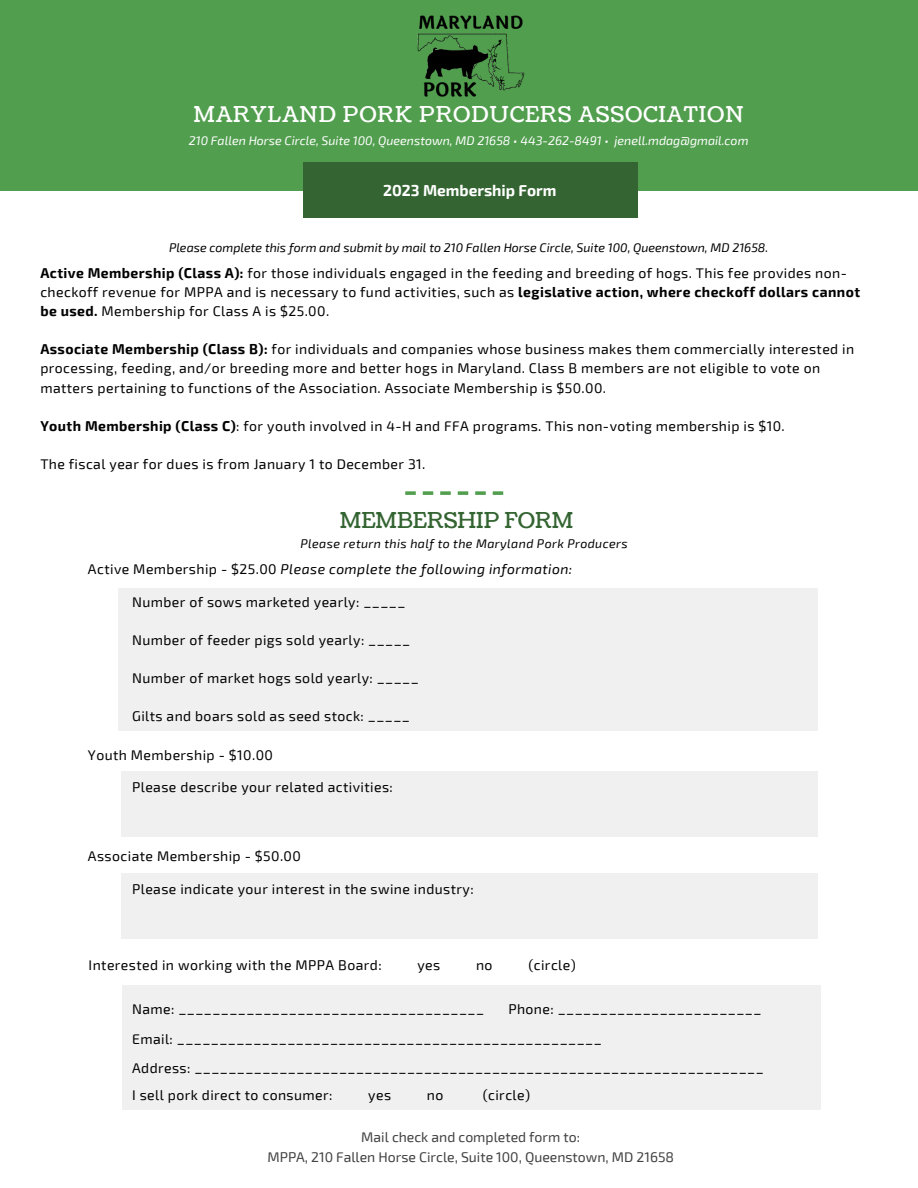
<style>
.page{position:relative;width:918px;height:1188px;background:#fff}
.page>*{position:absolute;margin:0;border:0;box-sizing:border-box;transform-origin:0 0}
.t1{font:21.75px "Coustard";letter-spacing:.04em;color:#fff}
.t2{font:21.75px "Coustard";color:#336431}
.t3{font:700 15.6px "Exo 2";color:#fff}
.t4{font:13.95px/19px "Exo 2";letter-spacing:.03em;color:#000}
.t5{font:13.95px "Exo 2";color:#414141}
.t6{font:italic 13.95px "Exo 2";letter-spacing:.03em;color:#000}
.t7{font:italic 12.45px "Exo 2";color:#000}
.t8{font:italic 12.45px "Exo 2";color:#fff}
.t9{font:italic 12.45px "Exo 2";letter-spacing:.03em;color:#000}
.s1{font-weight:700}
.s2{font-style:normal}
</style>
<div class="page">
<div style="left:0;top:0;width:918px;height:190px;background:#519e4e"></div>
<div style="left:617px;top:162px;width:21px;height:56px;background:#336431"></div>
<div style="left:324px;top:162px;width:293px;height:56px;background:#336431"></div>
<div style="left:304px;top:162px;width:20px;height:56px;background:#336431"></div>
<div style="left:165px;top:588px;width:652px;height:142px;background:#f0f0f0"></div>
<div style="left:118px;top:588px;width:47px;height:142px;background:#f0f0f0"></div>
<div style="left:775px;top:772px;width:43px;height:65px;background:#f0f0f0"></div>
<div style="left:165px;top:772px;width:610px;height:65px;background:#f0f0f0"></div>
<div style="left:121px;top:772px;width:44px;height:65px;background:#f0f0f0"></div>
<svg style="left:405px;top:491px;width:98px;height:4px"></svg>
<img style="left:417px;top:15px;width:108px;height:82px">
<div style="left:775px;top:873px;width:43px;height:65px;background:#f0f0f0"></div>
<div style="left:165px;top:873px;width:610px;height:65px;background:#f0f0f0"></div>
<div style="left:121px;top:873px;width:44px;height:65px;background:#f0f0f0"></div>
<div style="left:122px;top:986px;width:699px;height:124px;background:#f0f0f0"></div>
<p class="t1" style="left:194px;top:100px;width:552px">MARYLAND PORK PRODUCERS ASSOCIATION</p>
<p class="t8" style="left:189px;top:132px;width:561px">210 Fallen Horse Circle, Suite 100, Queenstown, MD 21658 • 443-262-8491 • jenell.mdag@gmail.com</p>
<p class="t3" style="left:383px;top:181px;width:175px">2023 Membership Form</p>
<p class="t7" style="left:169px;top:239px;width:601px">Please complete this form and submit by mail to 210 Fallen Horse Circle, Suite 100, Queenstown, MD 21658.</p>
<p class="t4" style="left:40px;top:263px;width:821px"><span class="s1">Active Membership (Class A):</span> for those individuals engaged in the feeding and breeding of hogs. This fee provides non&shy;checkoff revenue for MPPA and is necessary to fund activities, such as <span class="s1">legislative action, where checkoff dollars cannot be used.</span> Membership for Class A is $25.00.</p>
<p class="t4" style="left:40px;top:339px;width:815px"><span class="s1">Associate Membership (Class B):</span> for individuals and companies whose business makes them commercially interested in processing, feeding, and/or breeding more and better hogs in Maryland. Class B members are not eligible to vote on matters pertaining to functions of the Association. Associate Membership is $50.00.</p>
<p class="t4" style="left:40px;top:416px;width:746px"><span class="s1">Youth Membership (Class C)</span>: for youth involved in 4-H and FFA programs. This non-voting membership is $10.</p>
<p class="t4" style="left:40px;top:454px;width:387px">The fiscal year for dues is from January 1 to December 31.</p>
<p class="t2" style="left:340px;top:506px;width:235px">MEMBERSHIP FORM</p>
<p class="t9" style="left:301px;top:536px;width:329px">Please return this half to the Maryland Pork Producers</p>
<p class="t6" style="left:88px;top:561px;width:486px"><span class="s2">Active Membership - $25.00</span> Please complete the following information:</p>
<p class="t4" style="left:132px;top:592px;width:275px">Number of sows marketed yearly: _____</p>
<p class="t4" style="left:132px;top:630px;width:280px">Number of feeder pigs sold yearly: _____</p>
<p class="t4" style="left:132px;top:668px;width:288px">Number of market hogs sold yearly: _____</p>
<p class="t4" style="left:132px;top:706px;width:279px">Gilts and boars sold as seed stock: _____</p>
<p class="t4" style="left:88px;top:745px;width:186px">Youth Membership - $10.00</p>
<p class="t4" style="left:132px;top:777px;width:262px">Please describe your related activities:</p>
<p class="t4" style="left:88px;top:846px;width:214px">Associate Membership - $50.00</p>
<p class="t4" style="left:132px;top:879px;width:343px">Please indicate your interest in the swine industry:</p>
<p class="t4" style="left:89px;top:955px;width:295px">Interested in working with the MPPA Board:</p>
<p class="t4" style="left:417px;top:955px;width:24px">yes</p>
<p class="t4" style="left:476px;top:955px;width:18px">no</p>
<p class="t4" style="left:528px;top:955px;width:49px">(circle)</p>
<p class="t4" style="left:132px;top:999px;width:354px">Name: ____________________________________</p>
<p class="t4" style="left:132px;top:1029px;width:471px">Email: __________________________________________________</p>
<p class="t4" style="left:508px;top:999px;width:255px">Phone: ________________________</p>
<p class="t4" style="left:132px;top:1058px;width:633px">Address: ___________________________________________________________________</p>
<p class="t4" style="left:132px;top:1085px;width:202px">I sell pork direct to consumer:</p>
<p class="t4" style="left:368px;top:1085px;width:24px">yes</p>
<p class="t4" style="left:427px;top:1085px;width:18px">no</p>
<p class="t4" style="left:483px;top:1085px;width:49px">(circle)</p>
<p class="t5" style="left:361px;top:1128px;width:220px">Mail check and completed form to:</p>
<p class="t5" style="left:267px;top:1148px;width:408px">MPPA, 210 Fallen Horse Circle, Suite 100, Queenstown, MD 21658</p>
</div>
